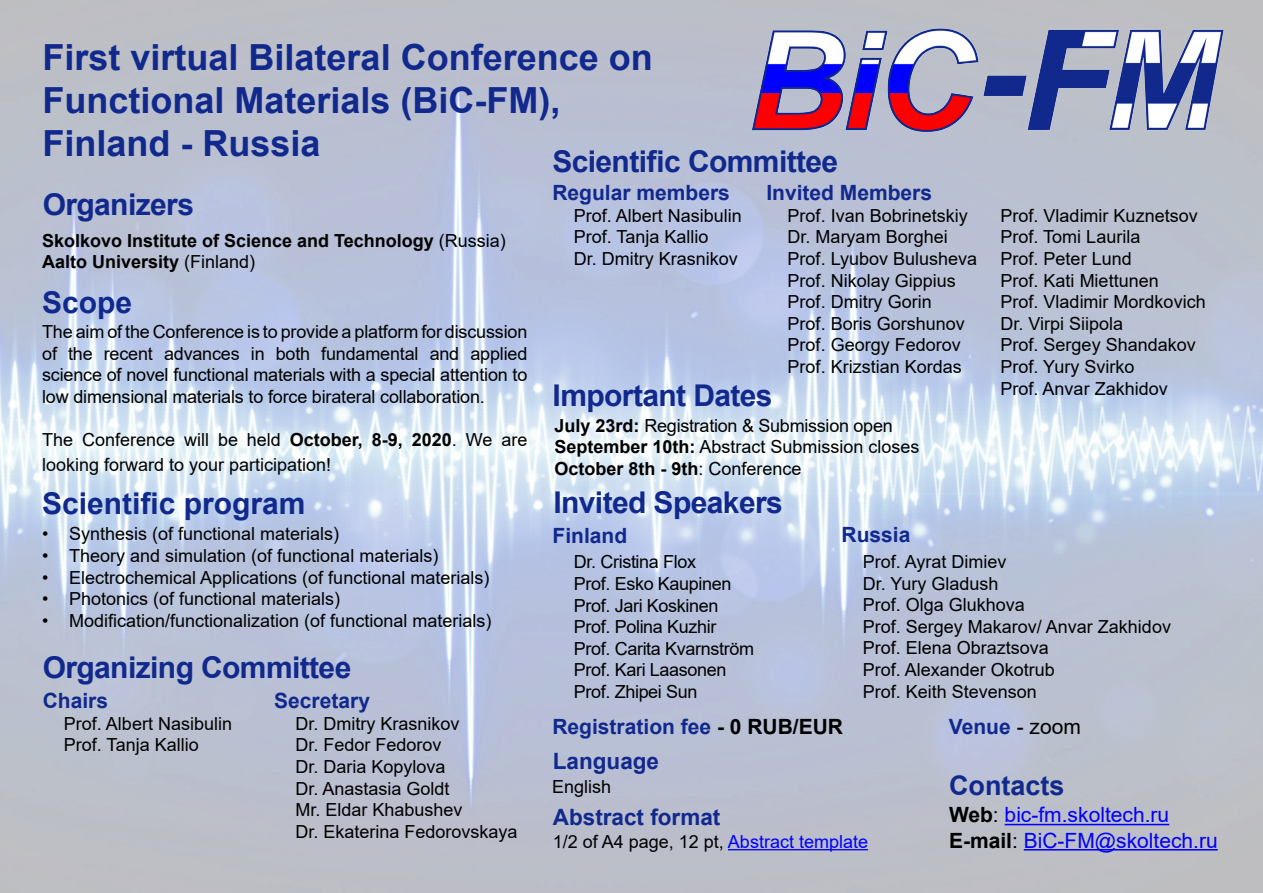
<style>
.page{position:relative;width:1263px;height:893px;background:#fff}
.page>*{position:absolute;margin:0;border:0;box-sizing:border-box;transform-origin:0 0}
.t1{font:700 36px/43.2px "Arial";color:#11298d}
.t2{font:700 30px "Arial";letter-spacing:-.02em;color:#11298d}
.t3{font:700 30px "Arial";color:#11298d}
.t4{font:700 27px "Arial";color:#11298d}
.t5{font:700 22.5px "Arial";color:#11298d}
.t6{font:700 21px "Arial";color:#11298d}
.t7{font:21px/25.2px "Arial";color:#0000fe}
.t8{font:18px/21.6px "Arial";color:#000}
.t9{font:18px/21.6px "Arial";letter-spacing:-.02em;color:#000}
.t10{font:700 18px/21.6px "Arial";color:#000}
.s1{font-weight:400}
.s2{font-weight:700}
.s3{color:#000}
.s4{font-weight:400;color:#000}
.s5{color:#0000fe}
.s6{font-weight:700;color:#000}
</style>
<div class="page">
<img style="left:0;top:0;width:1263px;height:893px">
<hr style="left:1005px;top:824px;width:164px;height:1px;background:#0000fe">
<hr style="left:1024px;top:849px;width:194px;height:1px;background:#0000fe">
<hr style="left:728px;top:849px;width:140px;height:1px;background:#0000fe">
<img style="left:743px;top:19px;width:494px;height:121px">
<h1 class="t1" style="left:43px;top:36px;width:612px">First virtual Bilateral Conference on<br>Functional Materials (BiC-FM),<br>Finland - Russia</h1>
<h2 class="t2" style="left:552px;top:141px;width:287px">Scientific Committee</h2>
<p class="t6" style="left:766px;top:178px;width:167px">Invited Members</p>
<p class="t8" style="left:788px;top:205px;width:191px">Prof. Ivan Bobrinetskiy<br>Dr. Maryam Borghei<br>Prof. Lyubov Bulusheva<br>Prof. Nikolay Gippius<br>Prof. Dmitry Gorin<br>Prof. Boris Gorshunov<br>Prof. Georgy Fedorov<br>Prof. Krizstian Kordas</p>
<p class="t8" style="left:1000px;top:205px;width:207px">Prof. Vladimir Kuznetsov<br>Prof. Tomi Laurila<br>Prof. Peter Lund<br>Prof. Kati Miettunen<br>Prof. Vladimir Mordkovich<br>Dr. Virpi Siipola<br>Prof. Sergey Shandakov<br>Prof. Yury Svirko<br>Prof. Anvar Zakhidov</p>
<p class="t6" style="left:552px;top:178px;width:179px">Regular members</p>
<p class="t8" style="left:574px;top:205px;width:170px">Prof. Albert Nasibulin<br>Prof. Tanja Kallio<br>Dr. Dmitry Krasnikov</p>
<h2 class="t2" style="left:43px;top:183px;width:153px">Organizers</h2>
<p class="t10" style="left:42px;top:230px;width:465px">Skolkovo Institute of Science and Technology <span class="s1">(Russia)<br></span>Aalto University <span class="s1">(Finland)</span></p>
<h2 class="t2" style="left:42px;top:281px;width:92px">Scope</h2>
<p class="t8" style="left:42px;top:321px;width:487px;text-align:justify">The aim of the Conference is to provide a platform for discussion of the recent advances in both fundamental and applied science of novel functional materials with a special attention to low dimensional materials to force birateral collaboration.</p>
<p class="t8" style="left:42px;top:427px;width:487px;line-height:25.2px">The Conference will be held <span class="s2">October, 8-9, 2020</span>. We are looking forward to your participation!</p>
<h2 class="t2" style="left:553px;top:375px;width:221px">Important Dates</h2>
<p class="t8" style="left:554px;top:414px;width:367px"><span class="s2">July 23rd:</span> Registration &amp; Submission open<br><span class="s2">September 10th:</span> Abstract Submission closes<br><span class="s2">October 8th - 9th</span>: Conference</p>
<h2 class="t3" style="left:42px;top:482px;width:265px">Scientific program</h2>
<p class="t8" style="left:42px;top:523px;width:299px">• Synthesis (of functional materials)</p>
<p class="t8" style="left:42px;top:545px;width:398px">• Theory and simulation (of functional materials)</p>
<p class="t8" style="left:42px;top:566px;width:449px">• Electrochemical Applications (of functional materials)</p>
<p class="t8" style="left:42px;top:588px;width:300px">• Photonics (of functional materials)</p>
<p class="t8" style="left:42px;top:610px;width:451px">• Modification/functionalization (of functional materials)</p>
<h2 class="t2" style="left:43px;top:646px;width:310px">Organizing Committee</h2>
<p class="t6" style="left:43px;top:686px;width:67px">Chairs</p>
<p class="t8" style="left:64px;top:712px;width:170px">Prof. Albert Nasibulin<br>Prof. Tanja Kallio</p>
<p class="t6" style="left:274px;top:686px;width:97px">Secretary</p>
<p class="t8" style="left:296px;top:712px;width:224px">Dr. Dmitry Krasnikov<br>Dr. Fedor Fedorov<br>Dr. Daria Kopylova<br>Dr. Anastasia Goldt<br>Mr. Eldar Khabushev<br>Dr. Ekaterina Fedorovskaya</p>
<h2 class="t2" style="left:553px;top:481px;width:231px">Invited Speakers</h2>
<p class="t6" style="left:553px;top:521px;width:76px">Finland</p>
<p class="t6" style="left:841px;top:520px;width:70px">Russia</p>
<p class="t9" style="left:574px;top:551px;width:182px">Dr. Cristina Flox<br>Prof. Esko Kaupinen<br>Prof. Jari Koskinen<br>Prof. Polina Kuzhir<br>Prof. Carita Kvarnström<br>Prof. Kari Laasonen<br>Prof. Zhipei Sun</p>
<p class="t6" style="left:552px;top:711px;width:292px">Registration fee <span class="s3">- 0 RUB/EUR</span></p>
<p class="t8" style="left:863px;top:551px;width:310px">Prof. Ayrat Dimiev<br>Dr. Yury Gladush<br>Prof. Olga Glukhova<br>Prof. Sergey Makarov/ Anvar Zakhidov<br>Prof. Elena Obraztsova<br>Prof. Alexander Okotrub<br>Prof. Keith Stevenson</p>
<p class="t6" style="left:949px;top:711px;width:133px">Venue <span class="s4">- zoom</span></p>
<p class="t5" style="left:553px;top:745px;width:108px">Language</p>
<p class="t8" style="left:552px;top:775px;width:61px">English</p>
<h3 class="t4" style="left:949px;top:766px;width:117px">Contacts</h3>
<p class="t5" style="left:553px;top:801px;width:169px">Abstract format</p>
<p class="t8" style="left:553px;top:830px;width:317px">1/2 of A4 page, 12 pt, <span class="s5">Abstract template</span></p>
<p class="t7" style="left:949px;top:802px;width:270px"><span class="s6">Web</span><span class="s3">:</span> bic-fm.skoltech.ru<br><span class="s6">E-mail</span><span class="s3">:</span> BiC-FM@skoltech.ru</p>
</div>
